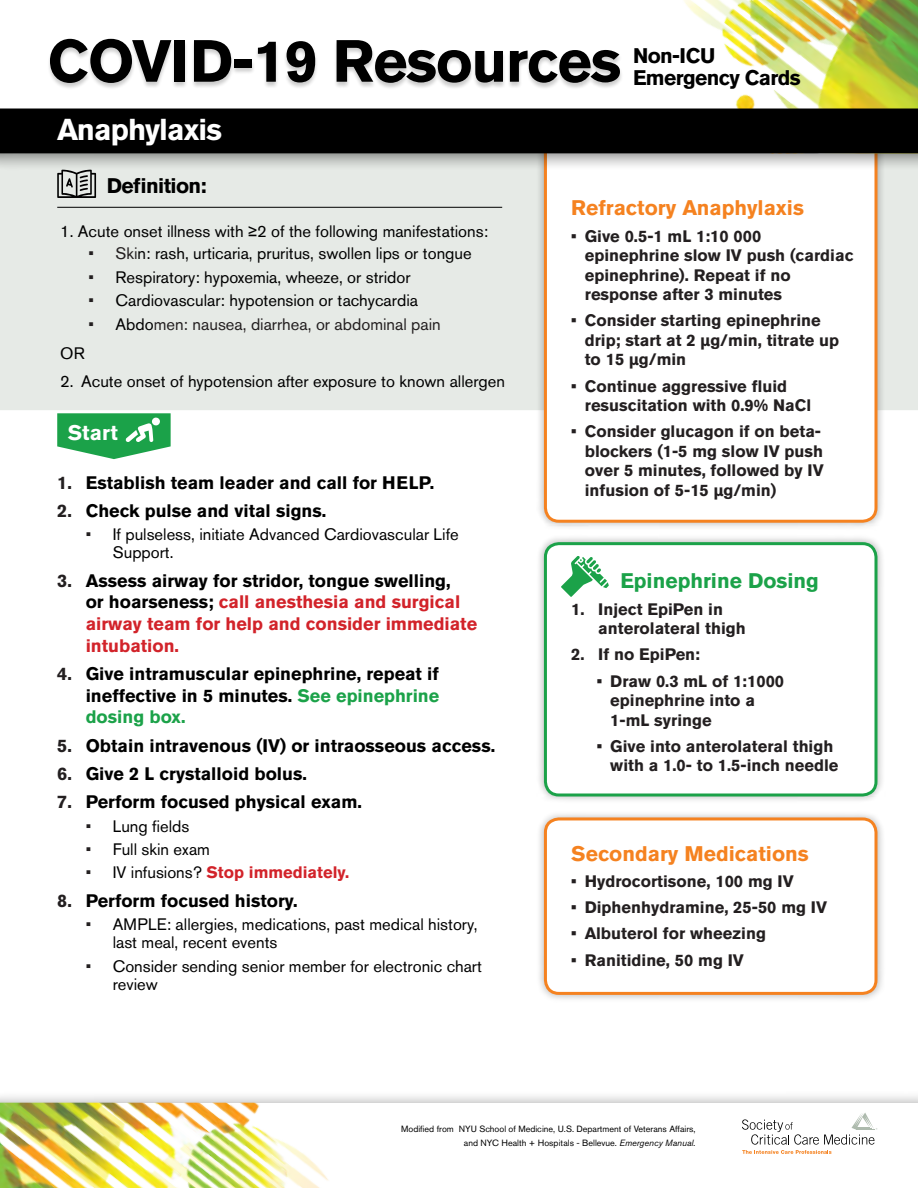
<style>
.page{position:relative;width:918px;height:1188px;background:#fff}
.page>*{position:absolute;margin:0;border:0;box-sizing:border-box;transform-origin:0 0}
.t1{font:700 58.95px "Akzidenz Grotesk BE";letter-spacing:-.02em;color:#000}
.subheads__colors{font:700 30px "Akzidenz Grotesk BE";letter-spacing:-.03em;color:#fff}
.subhead_orange{font:700 21px "Akzidenz Grotesk BE";color:#f58220}
.subheads__colors-2{font:700 21px/22.5px "Akzidenz Grotesk BE";letter-spacing:-.03em;color:#000}
.subhead_orange-2{font:700 21px "Akzidenz Grotesk BE";color:#1ba249}
.subheads__colors-3{font:700 21px "Akzidenz Grotesk BE";letter-spacing:.005em;color:#fff}
.t2{font:700 18px/21.6px "Akzidenz Grotesk BE";color:#000;text-align:justify}
.t3{font:700 18px/21.6px "Akzidenz Grotesk BE";color:#d2232a}
.t4{font:700 16.5px/19.5px "Akzidenz Grotesk BE";color:#231f20}
.definition{font:16.5px/18px "Akzidenz Grotesk BE";color:#000}
.definition_numbered{font:16.5px "Akzidenz Grotesk BE";color:#000}
.t5{font:16.5px "Akzidenz Grotesk BE";color:#231f20}
.t6{font:700 16.5px "Akzidenz Grotesk BE";color:#d2232a}
.t7{font:9px/13.5px "Akzidenz Grotesk BE";color:#000;text-align:right}
.s1{font-family:"Arial"}
.s2{color:#231f20}
.s3{color:#000}
.s4{color:#1ba249}
.s5{font-weight:400;color:#231f20}
.s6{font-weight:400;color:#000}
.s7{font-style:italic}
</style>
<div class="page">
<div style="left:0;top:1090px;width:918px;height:98px;background:#000;opacity:.5"></div>
<div style="left:0;top:1103px;width:918px;height:85px;background:#fff"></div>
<img style="left:0;top:1103px;width:328px;height:85px">
<svg style="left:742px;top:1113px;width:135px;height:41px"></svg>
<svg style="left:57px;top:413px;width:114px;height:46px"></svg>
<div style="left:0;top:172px;width:918px;height:238px;background:#e6eae6"></div>
<div style="left:536px;top:125px;width:349px;height:406px;background:#000;opacity:.3"></div>
<div style="left:545px;top:134px;width:331px;height:387px;background:#fff;border-radius:14px"></div>
<div style="left:544px;top:133px;width:333px;height:390px;border:3px solid #f58220;border-radius:14px"></div>
<div style="left:536px;top:534px;width:349px;height:271px;background:#000;opacity:.3"></div>
<div style="left:545px;top:544px;width:331px;height:251px;background:#fff;border-radius:14px"></div>
<div style="left:544px;top:542px;width:333px;height:254px;border:3px solid #1ba249;border-radius:14px"></div>
<div style="left:536px;top:810px;width:349px;height:193px;background:#000;opacity:.3"></div>
<div style="left:545px;top:819px;width:331px;height:174px;background:#fff;border-radius:14px"></div>
<div style="left:544px;top:817px;width:333px;height:178px;border:3px solid #f58220;border-radius:14px"></div>
<div style="left:0;top:0;width:918px;height:172px;background:#000;opacity:.5"></div>
<div style="left:0;top:0;width:918px;height:153px;background:#fff"></div>
<img style="left:452px;top:0;width:466px;height:109px">
<div style="left:47px;top:39px;width:577px;height:50px;background:#000;opacity:.2"></div>
<div style="left:0;top:109px;width:918px;height:44px;background:#000"></div>
<svg style="left:57px;top:170px;width:39px;height:28px"></svg>
<hr style="left:57px;top:207px;width:445px;height:1px;background:#000">
<svg style="left:561px;top:556px;width:48px;height:41px"></svg>
<h1 class="t1" style="left:48px;top:27px;width:575px">COVID-19 Resources</h1>
<p class="subheads__colors-2" style="left:633px;top:44px;width:169px">Non-ICU<br>Emergency Cards</p>
<p class="subheads__colors" style="left:57px;top:112px;width:166px">Anaphylaxis</p>
<p class="subheads__colors-2" style="left:107px;top:175px;width:101px">Definition:</p>
<p class="definition" style="left:60px;top:223px;width:430px">1. Acute onset illness with <span class="s1">≥</span>2 of the following manifestations:</p>
<p class="definition" style="left:89px;top:244px;width:385px"><span class="s2">• Ski</span>n: rash, urticaria, pruritus, swollen lips or tongue</p>
<p class="definition" style="left:89px;top:268px;width:324px"><span class="s2">•</span> Respiratory: hypoxemia, wheeze, or stridor</p>
<p class="definition" style="left:89px;top:291px;width:331px"><span class="s2">•</span> Cardiovascular: hypotension or tachycardia</p>
<p class="t5" style="left:89px;top:314px;width:354px">• <span class="s3">Abdo</span>men: nausea, diarrhea, or abdominal pain</p>
<p class="definition_numbered" style="left:60px;top:343px;width:26px">OR</p>
<p class="definition_numbered" style="left:60px;top:371px;width:446px">2. Acute onset of hypotension after exposure to known allergen</p>
<p class="subheads__colors-3" style="left:68px;top:421px;width:52px">Start</p>
<p class="t2" style="left:57px;top:472px;width:379px"><span class="s2">1.</span> Establish team leader and call for HELP.</p>
<p class="t2" style="left:57px;top:500px;width:271px"><span class="s2">2.</span> Check pulse and vital signs.</p>
<p class="definition" style="left:113px;top:526px;width:348px;text-indent:-27px"><span class="s2">•</span> If pulseless, initiate Advanced Cardiovascular Life<br>Support.</p>
<p class="t3" style="left:86px;top:570px;width:393px;text-indent:-28px"><span class="s2">3.</span> <span class="s3">Assess airway for stridor, tongue swelling,<br>or hoarseness;</span> call anesthesia and surgical airway team for help and consider immediate intubation.</p>
<p class="t2" style="left:86px;top:663px;width:355px;text-indent:-28px"><span class="s2">4.</span> Give intramuscular epinephrine, repeat if ineffective in 5 minutes. <span class="s4">See epinephrine dosing box.</span></p>
<p class="t2" style="left:57px;top:734px;width:440px"><span class="s2">5.</span> Obtain intravenous (IV) or intraosseous access.</p>
<p class="t2" style="left:57px;top:763px;width:251px"><span class="s2">6.</span> Give 2 L crystalloid bolus.</p>
<p class="t2" style="left:57px;top:791px;width:306px"><span class="s2">7.</span> Perform focused physical exam.</p>
<p class="definition" style="left:86px;top:817px;width:105px"><span class="s2">•</span> Lung fields</p>
<p class="definition" style="left:86px;top:840px;width:126px"><span class="s2">•</span> Full skin exam</p>
<p class="t6" style="left:86px;top:863px;width:265px"><span class="s5">•</span> <span class="s6">IV infusions?</span> Stop immediately.</p>
<p class="t2" style="left:57px;top:890px;width:242px"><span class="s2">8.</span> Perform focused history.</p>
<p class="definition" style="left:113px;top:915px;width:366px;text-indent:-27px"><span class="s2">•</span> AMPLE: allergies, medications, past medical history, last meal, recent events</p>
<p class="definition" style="left:113px;top:957px;width:371px;text-indent:-27px"><span class="s2">•</span> Consider sending senior member for electronic chart review</p>
<p class="subhead_orange" style="left:571px;top:196px;width:234px">Refractory Anaphylaxis</p>
<p class="t4" style="left:585px;top:226px;width:270px;text-indent:-14px">• Give 0.5-1 mL 1:10 000 epinephrine slow IV push (cardiac epinephrine). Repeat if no response after 3 minutes</p>
<p class="t4" style="left:585px;top:311px;width:256px;text-indent:-14px">• Consider starting epinephrine drip; start at 2 µg/min, titrate up to 15 µg/min</p>
<p class="t4" style="left:585px;top:376px;width:228px;text-indent:-14px">• Continue aggressive fluid resuscitation with 0.9% NaCl</p>
<p class="t4" style="left:585px;top:422px;width:240px;text-indent:-14px">• Consider glucagon if on beta&shy;blockers (1-5 mg slow IV push over 5 minutes, followed by IV infusion of 5-15 µg/min)</p>
<p class="subhead_orange-2" style="left:620px;top:569px;width:200px">Epinephrine Dosing</p>
<p class="t4" style="left:598px;top:599px;width:149px;text-indent:-27px">1. Inject EpiPen in anterolateral thigh</p>
<p class="t4" style="left:571px;top:645px;width:130px">2. If no EpiPen:</p>
<p class="t4" style="left:610px;top:671px;width:175px;text-indent:-14px">• Draw 0.3 mL of 1:1000 epinephrine into a<br>1-mL syringe</p>
<p class="t4" style="left:610px;top:736px;width:230px;text-indent:-14px">• Give into anterolateral thigh with a 1.0- to 1.5-inch needle</p>
<p class="subhead_orange" style="left:571px;top:841px;width:239px">Secondary Medications</p>
<p class="t4" style="left:571px;top:871px;width:224px">• Hydrocortisone, 100 mg IV</p>
<p class="t4" style="left:571px;top:898px;width:257px">• Diphenhydramine, 25-50 mg IV</p>
<p class="t4" style="left:571px;top:924px;width:196px">• Albuterol for wheezing</p>
<p class="t4" style="left:571px;top:950px;width:174px">• Ranitidine, 50 mg IV</p>
<p class="t7" style="left:401px;top:1122px;width:296px">Modified from NYU School of Medicine, U.S. Department of Veterans Affairs, and NYC Health + Hospitals - Bellevue. <span class="s7">Emergency Manual.</span></p>
</div>
